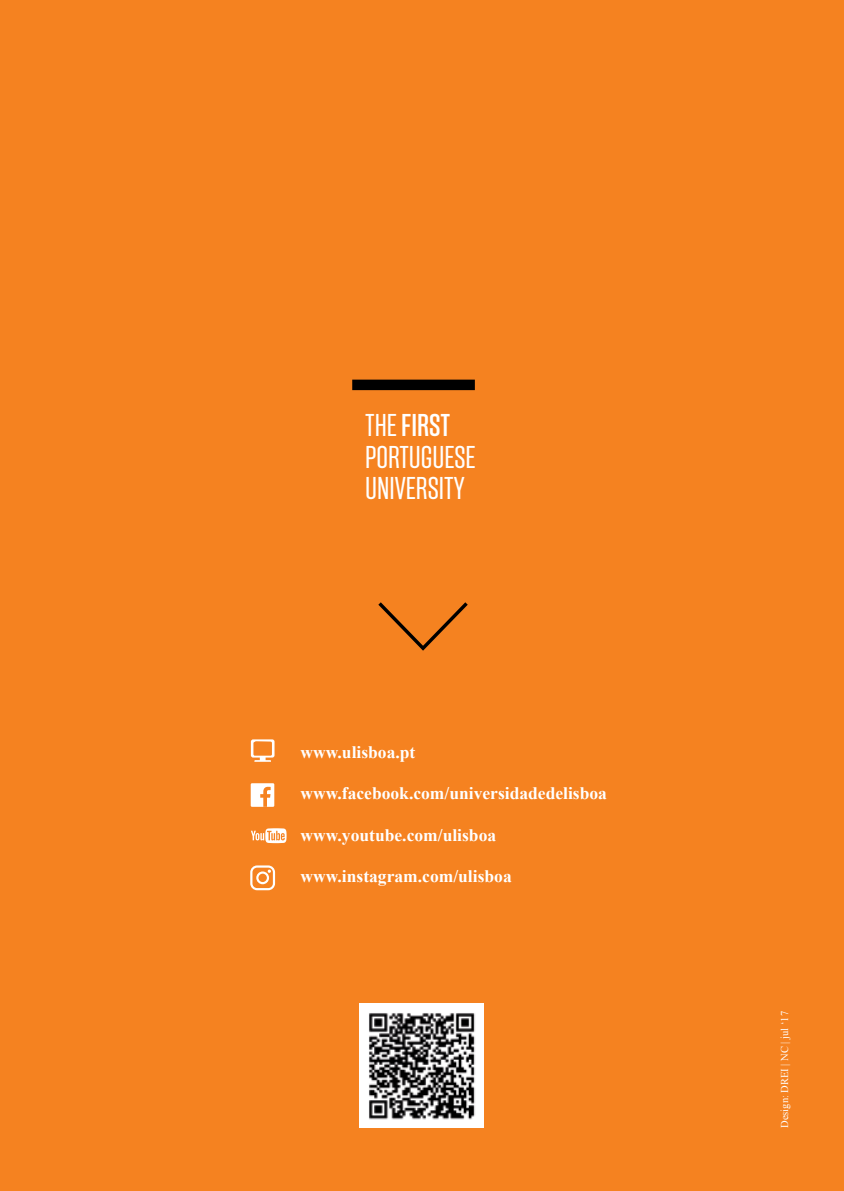
<style>
.page{position:relative;width:844px;height:1191px;background:#fff}
.page>*{position:absolute;margin:0;border:0;box-sizing:border-box;transform-origin:0 0}
.t1{font:31.5px/31.5px "Solido Compressed";color:#fff}
.t2{font:700 17.5px "Times New Roman";color:#fff}
.t3{font:10.5px "Times New Roman";color:#fff}
.s1{font-weight:500}
</style>
<div class="page">
<div style="left:0;top:0;width:843px;height:1191px;background:#f58220"></div>
<div style="left:352px;top:379px;width:122px;height:11px;background:#000"></div>
<img style="left:359px;top:1004px;width:124px;height:124px">
<div style="left:251px;top:783px;width:23px;height:24px;background:#fff"></div>
<svg style="left:260px;top:787px;width:10px;height:20px"></svg>
<svg style="left:251px;top:739px;width:23px;height:23px"></svg>
<svg style="left:251px;top:828px;width:35px;height:15px"></svg>
<svg style="left:378px;top:602px;width:89px;height:48px"></svg>
<svg style="left:250px;top:865px;width:25px;height:25px"></svg>
<h1 class="t1" style="left:365px;top:411px;width:112px">THE <span class="s1">FIRST<br></span>PORTUGUESE<br>UNIVERSITY</h1>
<p class="t2" style="left:300px;top:740px;width:116px">www.ulisboa.pt</p>
<p class="t2" style="left:300px;top:781px;width:308px">www.facebook.com/universidadedelisboa</p>
<p class="t2" style="left:300px;top:822px;width:197px">www.youtube.com/ulisboa</p>
<p class="t2" style="left:300px;top:864px;width:212px">www.instagram.com/ulisboa</p>
<p class="t3" style="left:777px;top:1128px;width:118px;rotate:-90deg">Design: DREI | NC | jul ‘17</p>
</div>
